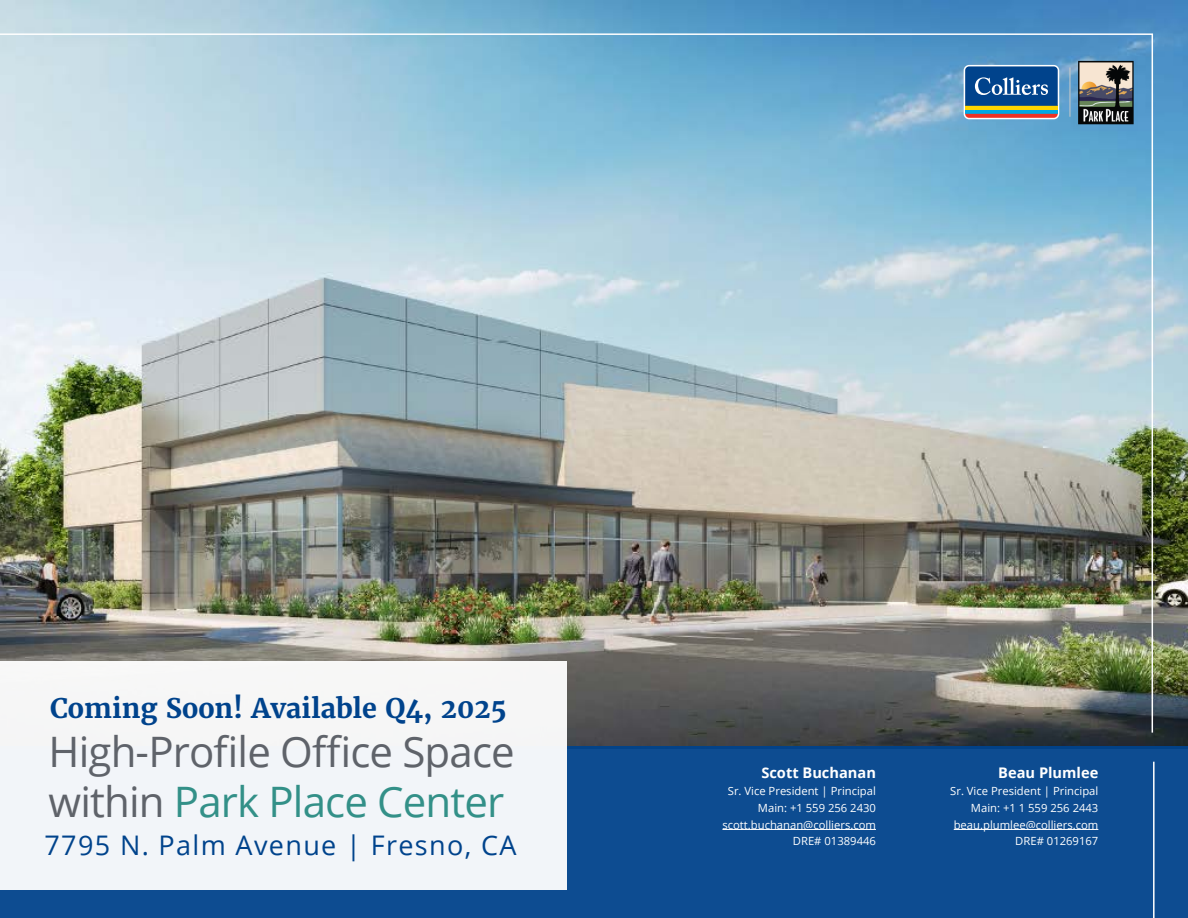
<style>
.page{position:relative;width:1188px;height:918px;background:#fff}
.page>*{position:absolute;margin:0;border:0;box-sizing:border-box;transform-origin:0 0}
.t1{font:42px/50.4px "Open Sans";letter-spacing:-.02em;color:#5f636a}
.t2{font:700 27px "Merriweather";color:#00438c}
.t3{font:27px "Open Sans";letter-spacing:.05em;color:#00438c}
.t4{font:700 14.7px "Open Sans";color:#fff}
.t5{font:11.25px/16.8px "Open Sans";color:#fff;text-align:right}
.s1{color:#339088}
</style>
<div class="page">
<img style="left:0;top:0;width:1188px;height:746px">
<div style="left:0;top:746px;width:1188px;height:172px;background:#0d4c91"></div>
<div style="left:0;top:661px;width:567px;height:229px;background:#f2f5f9"></div>
<hr style="left:954px;top:829px;width:144px;height:1px;background:#fff">
<hr style="left:722px;top:829px;width:154px;height:1px;background:#fff">
<img style="left:0;top:33px;width:1154px;height:701px">
<hr style="left:1153px;top:762px;width:2px;height:156px;background:#fff">
<img style="left:1073px;top:54px;width:65px;height:76px">
<div style="left:964px;top:65px;width:95px;height:54px;background:#fff;border-radius:5px"></div>
<svg style="left:965px;top:110px;width:93px;height:4px"></svg>
<hr style="left:965px;top:106px;width:93px;height:4px;background:#ffd600">
<svg style="left:965px;top:114px;width:93px;height:4px"></svg>
<svg style="left:965px;top:66px;width:93px;height:40px;background:#205a99"></svg>
<hr style="left:1070px;top:68px;width:1px;height:49px;background:#c7c9c8">
<h2 class="t2" style="left:50px;top:691px;width:458px">Coming Soon! Available Q4, 2025</h2>
<h1 class="t1" style="left:49px;top:725px;width:468px">High-Profile Office Space within <span class="s1">Park Place Center</span></h1>
<h2 class="t3" style="left:44px;top:827px;width:474px">7795 N. Palm Avenue | Fresno, CA</h2>
<h3 class="t4" style="left:761px;top:762px;width:116px">Scott Buchanan</h3>
<p class="t5" style="left:722px;top:782px;width:155px">Sr. Vice President | Principal<br>Main: +1 559 256 2430 scott.buchanan@colliers.com<br>DRE# 01389446</p>
<h3 class="t4" style="left:998px;top:762px;width:102px">Beau Plumlee</h3>
<p class="t5" style="left:950px;top:782px;width:150px">Sr. Vice President | Principal<br>Main: +1 1 559 256 2443 beau.plumlee@colliers.com<br>DRE# 01269167</p>
</div>
